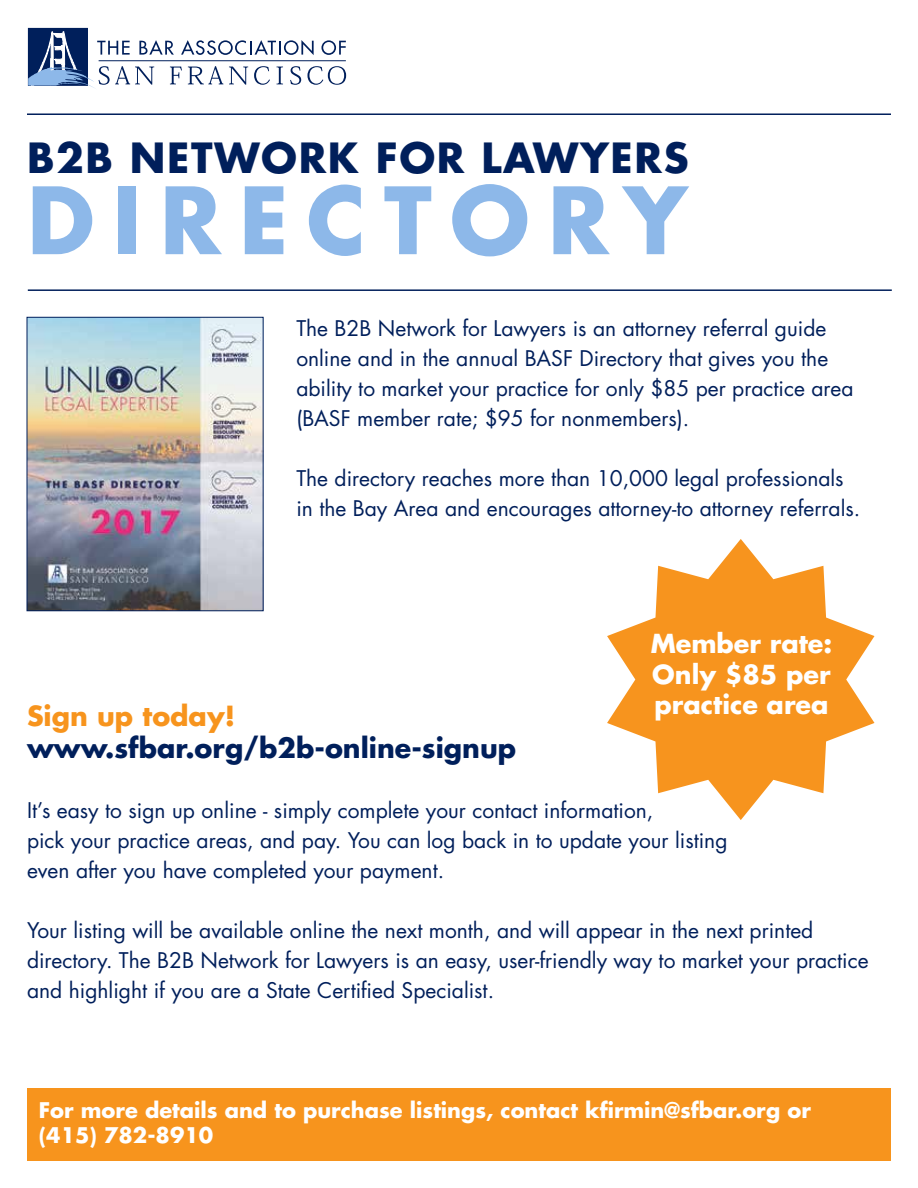
<style>
.page{position:relative;width:918px;height:1188px;background:#fff}
.page>*{position:absolute;margin:0;border:0;box-sizing:border-box;transform-origin:0 0}
.t1{font:700 90px "Futura";letter-spacing:.2em;color:#8db8e9}
.t2{font:700 40.5px "Futura";letter-spacing:.04em;color:#001f5b}
.t3{font:700 27px "Futura";color:#001f5b}
.t4{font:700 27px "Futura";color:#f7941d}
.t5{font:700 25.5px/30.6px "Futura";color:#fff;text-align:justify}
.t6{font:21px/30px "Futura";color:#001f5b}
.t7{font:700 21px/25.2px "Futura";color:#fff}
</style>
<div class="page">
<div style="left:28px;top:28px;width:60px;height:58px;border:1px solid #001f5b"></div>
<svg style="left:28px;top:31px;width:318px;height:58px"></svg>
<hr style="left:99px;top:60px;width:247px;height:1px;background:#001f5b">
<hr style="left:27px;top:113px;width:864px;height:2px;background:#001f5b">
<hr style="left:28px;top:289px;width:864px;height:2px;background:#001f5b">
<img style="left:29px;top:319px;width:233px;height:290px">
<div style="left:27px;top:317px;width:237px;height:294px;border:1px solid #001f5b"></div>
<svg style="left:607px;top:539px;width:267px;height:281px;fill:#f7941e"></svg>
<div style="left:27px;top:1089px;width:864px;height:72px;background:#f7941d"></div>
<h2 class="t2" style="left:27px;top:130px;width:663px">B2B NETWORK FOR LAWYERS</h2>
<h1 class="t1" style="left:27px;top:158px;width:662px">DIRECTORY</h1>
<p class="t6" style="left:296px;top:313px;width:559px">The B2B Network for Lawyers is an attorney referral guide online and in the annual BASF Directory that gives you the ability to market your practice for only $85 per practice area (BASF member rate; $95 for nonmembers).</p>
<p class="t6" style="left:296px;top:463px;width:565px">The directory reaches more than 10,000 legal professionals in the Bay Area and encourages attorney-to attorney referrals.</p>
<p class="t5" style="left:651px;top:628px;width:183px">Member rate:<br>Only $85 per practice area</p>
<p class="t4" style="left:27px;top:697px;width:210px">Sign up today!</p>
<p class="t3" style="left:27px;top:729px;width:491px">www.sfbar.org/b2b-online-signup</p>
<p class="t6" style="left:27px;top:795px;width:702px">It’s easy to sign up online - simply complete your contact information,<br>pick your practice areas, and pay. You can log back in to update your listing even after you have completed your payment.</p>
<p class="t6" style="left:27px;top:915px;width:843px">Your listing will be available online the next month, and will appear in the next printed directory. The B2B Network for Lawyers is an easy, user-friendly way to market your practice and highlight if you are a State Certified Specialist.</p>
<p class="t7" style="left:39px;top:1097px;width:774px">For more details and to purchase listings, contact kfirmin@sfbar.org or (415) 782-8910</p>
</div>
